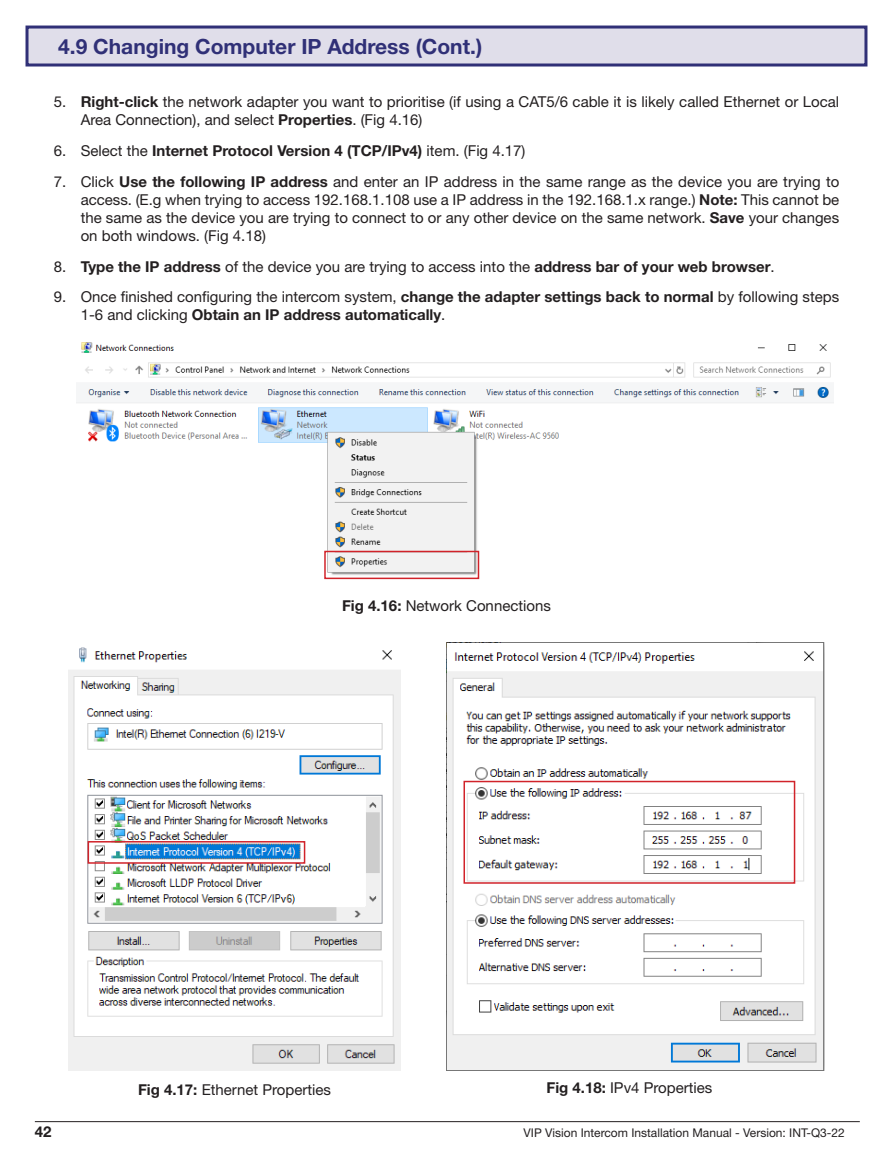
<style>
.page{position:relative;width:893px;height:1170px;background:#fff}
.page>*{position:absolute;margin:0;border:0;box-sizing:border-box;transform-origin:0 0}
.t1{font:700 21px "Helvetica Neue LT Std";color:#303077}
.t2{font:15px/18px "Helvetica Neue LT Std";color:#231f20}
.t3{font:700 15px "Helvetica Neue LT Std";color:#231f20}
.t4{font:12px "Helvetica Neue LT Std";color:#231f20}
.s1{font-weight:700}
.s2{font-weight:400}
</style>
<div class="page">
<hr style="left:35px;top:1121px;width:825px;height:1px;background:#231f20">
<div style="left:27px;top:27px;width:839px;height:38px;background:#e0deea"></div>
<div style="left:26px;top:26px;width:841px;height:40px;border:3px solid #303077"></div>
<img style="left:77px;top:342px;width:756px;height:238px">
<img style="left:69px;top:647px;width:331px;height:423px">
<img style="left:447px;top:642px;width:377px;height:428px">
<div style="left:88px;top:841px;width:217px;height:22px;border:2px solid #d1232a"></div>
<div style="left:463px;top:780px;width:332px;height:103px;border:2px solid #d1232a"></div>
<div style="left:324px;top:550px;width:155px;height:29px;border:2px solid #d1232a"></div>
<h1 class="t1" style="left:58px;top:33px;width:425px">4.9 Changing Computer IP Address (Cont.)</h1>
<p class="t2" style="left:81px;top:93px;width:760px;text-indent:-27px">5. <span class="s1">Right-click</span> the network adapter you want to prioritise (if using a CAT5/6 cable it is likely called Ethernet or Local<br>Area Connection), and select <span class="s1">Properties</span>. (Fig 4.16)</p>
<p class="t3" style="left:54px;top:141px;width:473px"><span class="s2">6. Select the</span> Internet Protocol Version 4 (TCP/IPv4) <span class="s2">item. (Fig 4.17)</span></p>
<p class="t2" style="left:81px;top:172px;width:760px;text-align:justify;text-indent:-27px">7. Click <span class="s1">Use the following IP address</span> and enter an IP address in the same range as the device you are trying to access. (E.g when trying to access 192.168.1.108 use a IP address in the 192.168.1.x range.) <span class="s1">Note:</span> This cannot be the same as the device you are trying to connect to or any other device on the same network. <span class="s1">Save</span> your changes on both windows. (Fig 4.18)</p>
<p class="t3" style="left:54px;top:257px;width:722px"><span class="s2">8.</span> Type the IP address <span class="s2">of the device you are trying to access into the</span> address bar of your web browser<span class="s2">.</span></p>
<p class="t2" style="left:81px;top:288px;width:760px;text-indent:-27px">9. Once finished configuring the intercom system, <span class="s1">change the adapter settings back to normal</span> by following steps<br>1-6 and clicking <span class="s1">Obtain an IP address automatically</span>.</p>
<p class="t2" style="left:342px;top:596px;width:210px"><span class="s1">Fig 4.16:</span> Network Connections</p>
<p class="t2" style="left:138px;top:1080px;width:195px"><span class="s1">Fig 4.17:</span> Ethernet Properties</p>
<p class="t2" style="left:546px;top:1077px;width:167px"><span class="s1">Fig 4.18:</span> IPv4 Properties</p>
<p class="t3" style="left:35px;top:1122px;width:18px">42</p>
<p class="t4" style="left:524px;top:1125px;width:323px">VIP Vision Intercom Installation Manual - Version: INT-Q3-22</p>
</div>
